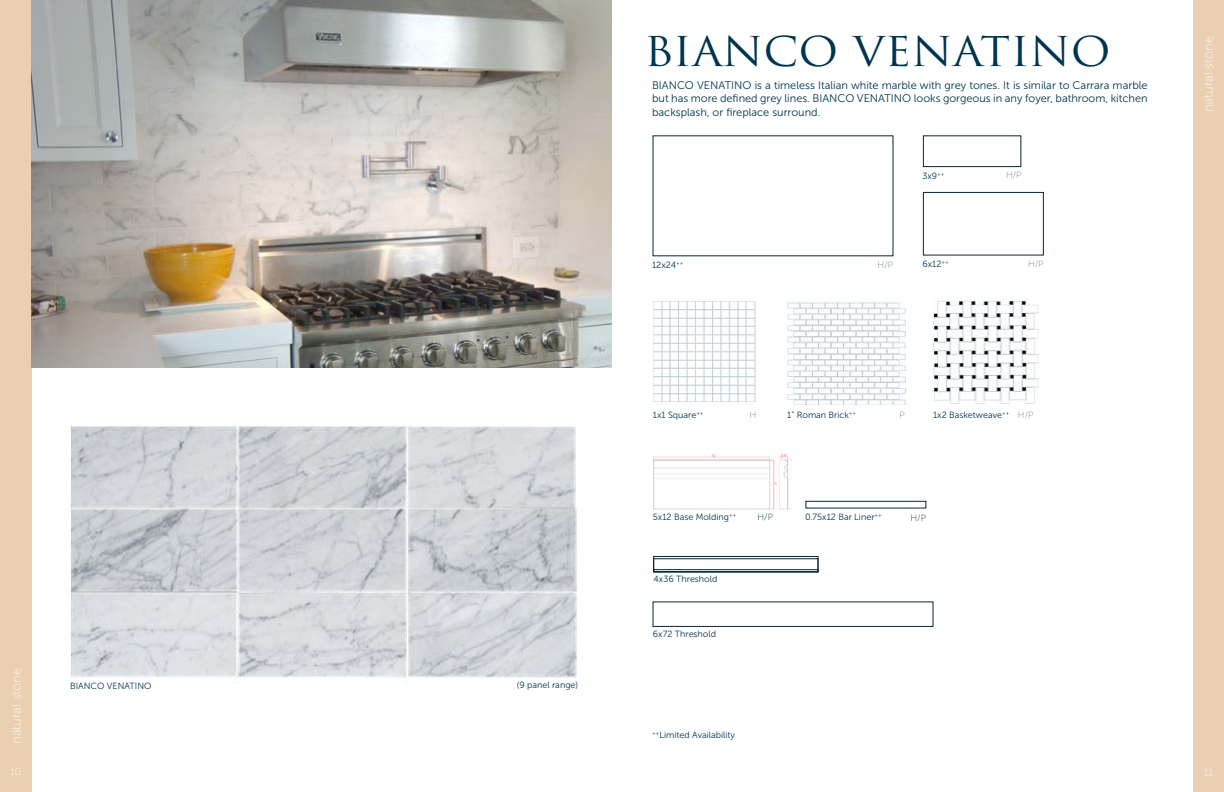
<style>
.page{position:relative;width:1224px;height:792px;background:#fff}
.page>*{position:absolute;margin:0;border:0;box-sizing:border-box;transform-origin:0 0}
.t1{font:40px "Trajan Pro 3";color:#01344f;scale:1.09 1}
.t2{font:13px "Museo Sans 100";color:#f8fbf6}
.t3{font:11px/13.2px "Museo Sans 300";color:#01344f;text-align:justify}
.t4{font:11px "Museo Sans 100";color:#f8fbf6}
.t5{font:10px "Museo Sans 100";color:#f8fbf6}
.t6{font:9px "Museo Sans 300";color:#01344f}
.t7{font:9px "Museo Sans 100";color:#727b8f}
.t8{font:9px "Museo Sans 100";color:#01344f}
.t9{font:5.2px "Museo Sans 300";color:#01344f}
</style>
<div class="page">
<div style="left:0;top:0;width:32px;height:792px;background:#ebcfb1"></div>
<div style="left:1193px;top:0;width:31px;height:792px;background:#ebcfb1"></div>
<img style="left:32px;top:0;width:580px;height:368px">
<div style="left:923px;top:192px;width:121px;height:63px;border:1px solid #05253b"></div>
<div style="left:923px;top:136px;width:98px;height:31px;border:1px solid #05243a"></div>
<img style="left:653px;top:301px;width:102px;height:101px">
<img style="left:788px;top:302px;width:118px;height:103px">
<img style="left:68px;top:425px;width:509px;height:258px">
<img style="left:933px;top:298px;width:105px;height:106px">
<div style="left:654px;top:556px;width:164px;height:16px;border:1px solid #05253b"></div>
<div style="left:653px;top:602px;width:280px;height:25px;border:1px solid #05253b"></div>
<div style="left:806px;top:501px;width:120px;height:7px;border:1px solid #05253b"></div>
<img style="left:653px;top:453px;width:138px;height:57px">
<div style="left:654px;top:570px;width:164px;height:2px;border:1px solid #05253b"></div>
<p class="t2" style="left:9px;top:744px;width:78px;rotate:-90deg">natural stone</p>
<p class="t6" style="left:70px;top:681px;width:83px">BIANCO VENATINO</p>
<p class="t6" style="left:517px;top:680px;width:63px">(9 panel range)</p>
<h1 class="t1" style="left:644px;top:24px;width:430px">BIANCO VENATINO</h1>
<p class="t3" style="left:652px;top:79px;width:497px">BIANCO VENATINO is a timeless Italian white marble with grey tones. It is similar to Carrara marble but has more defined grey lines. BIANCO VENATINO looks gorgeous in any foyer, bathroom, kitchen backsplash, or fireplace surround.</p>
<p class="t6" style="left:652px;top:260px;width:33px">12x24<sup>++</sup></p>
<p class="t6" style="left:922px;top:171px;width:24px">3x9<sup>++</sup></p>
<p class="t7" style="left:878px;top:260px;width:17px">H/P</p>
<p class="t6" style="left:922px;top:259px;width:28px">6x12<sup>++</sup></p>
<p class="t7" style="left:1006px;top:170px;width:17px">H/P</p>
<p class="t7" style="left:1028px;top:259px;width:17px">H/P</p>
<p class="t2" style="left:1201px;top:112px;width:78px;rotate:-90deg">natural stone</p>
<p class="t7" style="left:750px;top:410px;width:8px">H</p>
<p class="t7" style="left:900px;top:410px;width:7px">P</p>
<p class="t7" style="left:1018px;top:410px;width:17px">H/P</p>
<p class="t6" style="left:653px;top:410px;width:52px">1x1 Square<sup>++</sup></p>
<p class="t6" style="left:787px;top:410px;width:70px">1” Roman Brick<sup>++</sup></p>
<p class="t6" style="left:933px;top:410px;width:78px">1x2 Basketweave<sup>++</sup></p>
<p class="t8" style="left:758px;top:512px;width:17px">H/P</p>
<p class="t9" style="left:875px;top:512px;width:9px">++</p>
<p class="t8" style="left:911px;top:513px;width:17px">H/P</p>
<p class="t6" style="left:653px;top:512px;width:85px">5x12 Base Molding<sup>++</sup></p>
<p class="t6" style="left:805px;top:512px;width:71px">0.75x12 Bar Liner</p>
<p class="t6" style="left:654px;top:574px;width:65px">4x36 Threshold</p>
<p class="t6" style="left:653px;top:629px;width:65px">6x72 Threshold</p>
<p class="t6" style="left:652px;top:730px;width:84px"><sup>++</sup>Limited Availability</p>
<p class="t5" style="left:11px;top:767px;width:12px">10</p>
<p class="t4" style="left:1204px;top:767px;width:11px">11</p>
</div>
